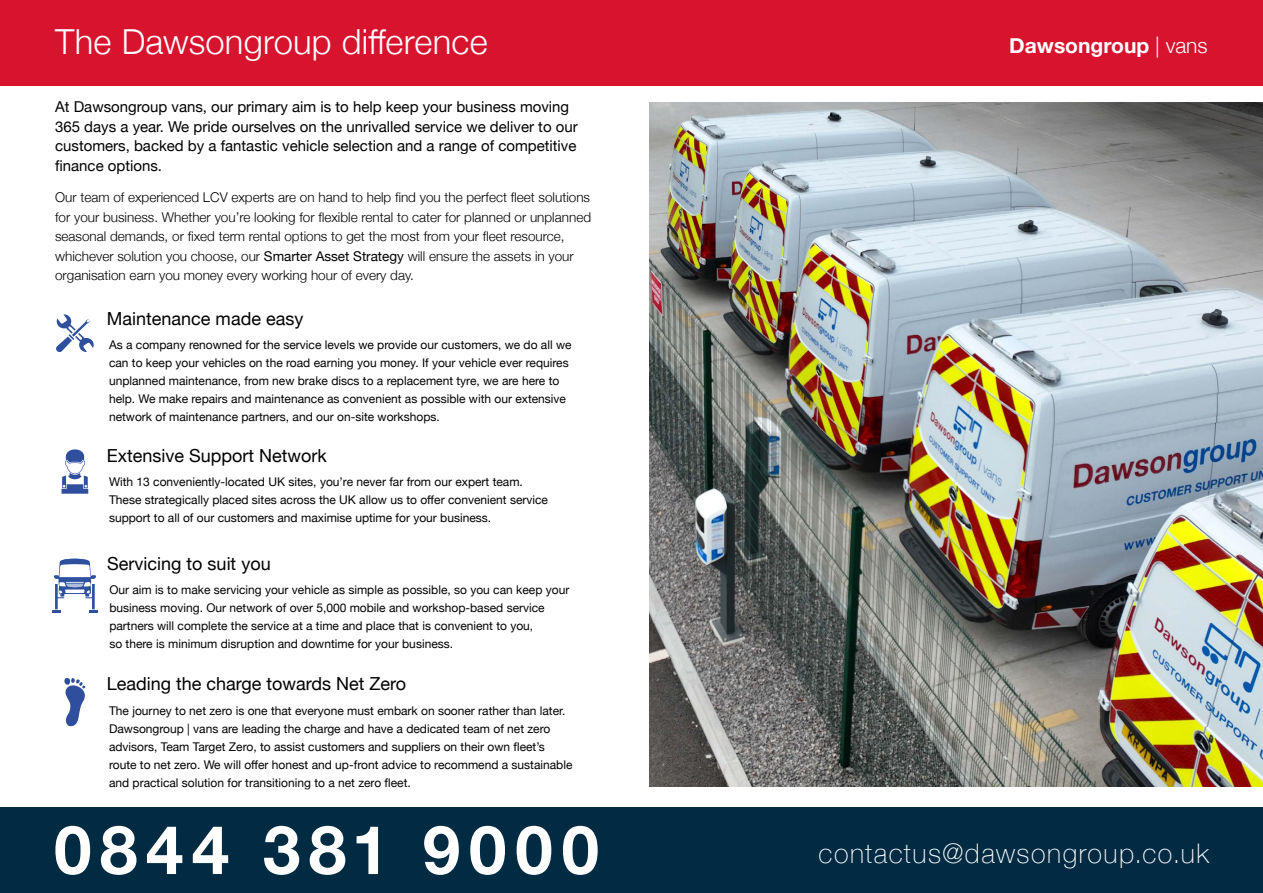
<style>
.page{position:relative;width:1263px;height:893px;background:#fff}
.page>*{position:absolute;margin:0;border:0;box-sizing:border-box;transform-origin:0 0}
.t1{font:700 67.5px "Helvetica Neue";letter-spacing:.125em;color:#fff}
.t2{font:300 34.5px "Helvetica Neue";letter-spacing:.005em;color:#fff}
.t3{font:100 27px "Helvetica Neue";letter-spacing:.055em;color:#fff}
.t4{font:700 21px "Helvetica Neue";color:#fff}
.t5{font:18px "Helvetica Neue";color:#000}
.t6{font:15px/19.5px "Helvetica Neue";color:#000}
.t7{font:300 13.5px/19.5px "Helvetica Neue";color:#000}
.t8{font:12px/18px "Helvetica Neue";color:#000}
.s1{font-weight:400}
.s2{font-weight:300}
</style>
<div class="page">
<div style="left:0;top:0;width:1263px;height:85px;background:#d7132d"></div>
<div style="left:0;top:808px;width:1263px;height:85px;background:#002b43"></div>
<svg style="left:52px;top:559px;width:46px;height:54px"></svg>
<svg style="left:64px;top:678px;width:21px;height:49px"></svg>
<svg style="left:56px;top:314px;width:38px;height:38px"></svg>
<svg style="left:61px;top:449px;width:27px;height:45px"></svg>
<img style="left:650px;top:102px;width:613px;height:685px">
<h2 class="t2" style="left:55px;top:14px;width:434px">The Dawsongroup difference</h2>
<p class="t6" style="left:55px;top:98px;width:524px">At Dawsongroup vans, our primary aim is to help keep your business moving 365 days a year. We pride ourselves on the unrivalled service we deliver to our customers, backed by a fantastic vehicle selection and a range of competitive finance options.</p>
<p class="t7" style="left:55px;top:187px;width:537px">Our team of experienced LCV experts are on hand to help find you the perfect fleet solutions for your business. Whether you’re looking for flexible rental to cater for planned or unplanned seasonal demands, or fixed term rental options to get the most from your fleet resource, whichever solution you choose, our <span class="s1">Smarter Asset Strategy</span> will ensure the assets in your organisation earn you money every working hour of every day.</p>
<h3 class="t5" style="left:107px;top:306px;width:198px">Maintenance made easy</h3>
<p class="t8" style="left:109px;top:337px;width:464px">As a company renowned for the service levels we provide our customers, we do all we can to keep your vehicles on the road earning you money. If your vehicle ever requires unplanned maintenance, from new brake discs to a replacement tyre, we are here to help. We make repairs and maintenance as convenient as possible with our extensive network of maintenance partners, and our on-site workshops.</p>
<h3 class="t5" style="left:107px;top:443px;width:221px">Extensive Support Network</h3>
<p class="t8" style="left:109px;top:474px;width:440px">With 13 conveniently-located UK sites, you’re never far from our expert team.<br>These strategically placed sites across the UK allow us to offer convenient service support to all of our customers and maximise uptime for your business.</p>
<h3 class="t5" style="left:107px;top:551px;width:165px">Servicing to suit you</h3>
<p class="t8" style="left:109px;top:582px;width:461px">Our aim is to make servicing your vehicle as simple as possible, so you can keep your business moving. Our network of over 5,000 mobile and workshop-based service partners will complete the service at a time and place that is convenient to you,<br>so there is minimum disruption and downtime for your business.</p>
<h3 class="t5" style="left:107px;top:671px;width:301px">Leading the charge towards Net Zero</h3>
<p class="t8" style="left:109px;top:702px;width:465px">The journey to net zero is one that everyone must embark on sooner rather than later.<br>Dawsongroup | vans are leading the charge and have a dedicated team of net zero advisors, Team Target Zero, to assist customers and suppliers on their own fleet’s route to net zero. We will offer honest and up-front advice to recommend a sustainable and practical solution for transitioning to a net zero fleet.</p>
<h1 class="t1" style="left:54px;top:797px;width:547px">0844 381 9000</h1>
<h3 class="t4" style="left:1009px;top:29px;width:200px">Dawsongroup <span class="s2">| vans</span></h3>
<h3 class="t3" style="left:818px;top:832px;width:392px">contactus@dawsongroup.co.uk</h3>
</div>
